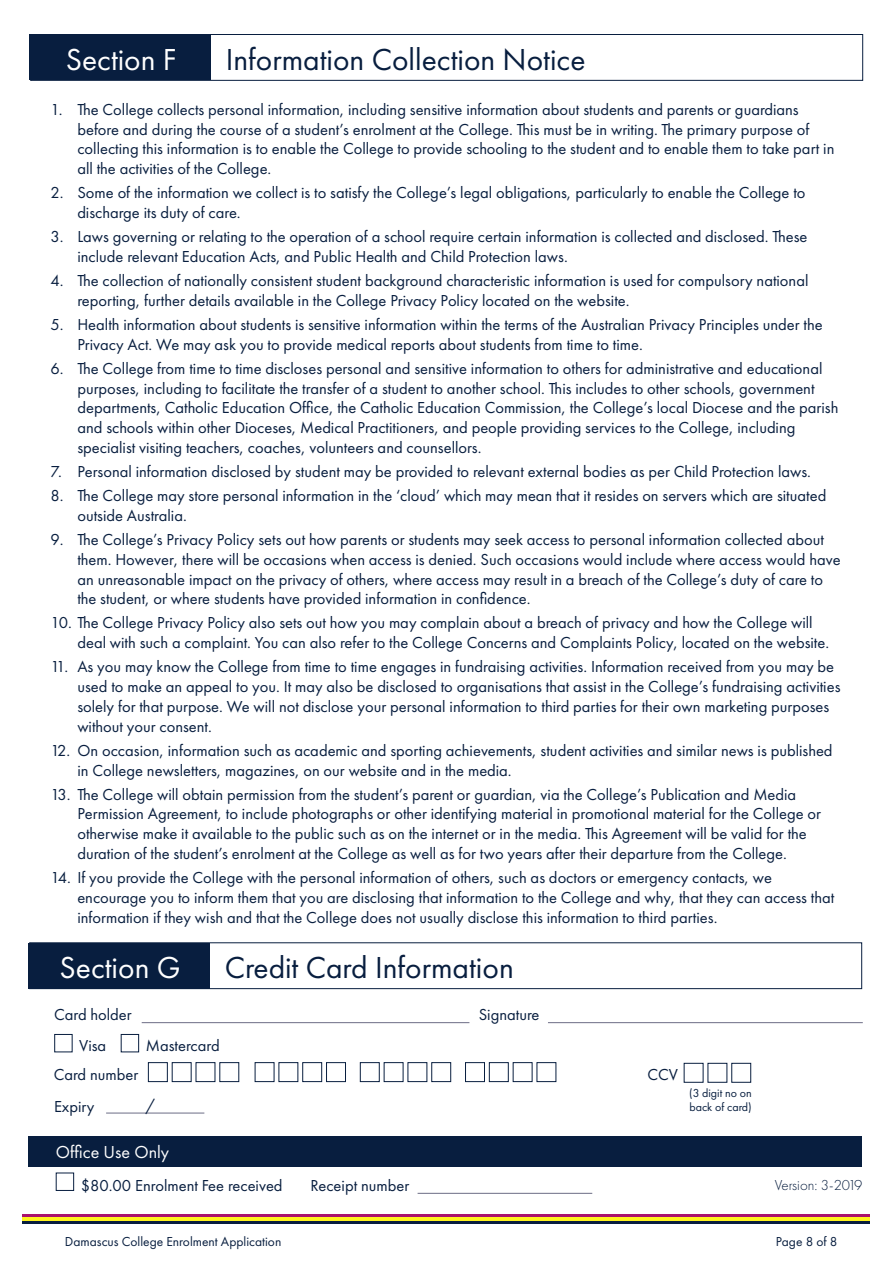
<style>
.page{position:relative;width:893px;height:1263px;background:#fff}
.page>*{position:absolute;margin:0;border:0;box-sizing:border-box;transform-origin:0 0}
.t1{font:31.5px "Futura PT";color:#081e3f}
.t2{font:31.5px "Futura PT";color:#fff}
.t3{font:18px "Futura PT";color:#fff}
.t4{font:16.5px/19.8px "Futura PT";color:#081e3f}
.t5{font:300 15px "Futura PT";color:#081e3f}
.t6{font:13.5px "Futura PT";color:#081e3f}
.t7{font:12px/14.4px "Futura PT";color:#081e3f}
</style>
<div class="page">
<div style="left:23px;top:1214px;width:847px;height:10px;background:#081e3f"></div>
<hr style="left:23px;top:1214px;width:847px;height:4px;background:#aa116e">
<hr style="left:23px;top:1217px;width:847px;height:4px;background:#fff21e">
<div style="left:29px;top:1136px;width:833px;height:30px;background:#081e3f"></div>
<div style="left:30px;top:34px;width:833px;height:47px;border:1px solid #081e3f"></div>
<div style="left:30px;top:34px;width:181px;height:46px;background:#081e3f"></div>
<div style="left:54px;top:1034px;width:18px;height:18px;border:1px solid #081e3f"></div>
<div style="left:56px;top:1173px;width:18px;height:18px;border:1px solid #081e3f"></div>
<div style="left:121px;top:1034px;width:18px;height:18px;border:1px solid #081e3f"></div>
<div style="left:148px;top:1062px;width:20px;height:20px;border:1px solid #081e3f"></div>
<div style="left:172px;top:1062px;width:19px;height:20px;border:1px solid #081e3f"></div>
<div style="left:196px;top:1062px;width:19px;height:20px;border:1px solid #081e3f"></div>
<div style="left:220px;top:1062px;width:19px;height:20px;border:1px solid #081e3f"></div>
<div style="left:255px;top:1062px;width:19px;height:20px;border:1px solid #081e3f"></div>
<div style="left:279px;top:1062px;width:19px;height:20px;border:1px solid #081e3f"></div>
<div style="left:302px;top:1062px;width:20px;height:20px;border:1px solid #081e3f"></div>
<div style="left:326px;top:1062px;width:20px;height:20px;border:1px solid #081e3f"></div>
<div style="left:360px;top:1062px;width:19px;height:20px;border:1px solid #081e3f"></div>
<div style="left:384px;top:1062px;width:19px;height:20px;border:1px solid #081e3f"></div>
<div style="left:408px;top:1062px;width:19px;height:20px;border:1px solid #081e3f"></div>
<div style="left:431px;top:1062px;width:20px;height:20px;border:1px solid #081e3f"></div>
<div style="left:465px;top:1062px;width:20px;height:20px;border:1px solid #081e3f"></div>
<div style="left:489px;top:1062px;width:19px;height:20px;border:1px solid #081e3f"></div>
<div style="left:513px;top:1062px;width:19px;height:20px;border:1px solid #081e3f"></div>
<div style="left:537px;top:1062px;width:19px;height:20px;border:1px solid #081e3f"></div>
<hr style="left:142px;top:1022px;width:327px;height:1px;background:#6c6d85">
<hr style="left:548px;top:1022px;width:315px;height:1px;background:#6c6d85">
<hr style="left:418px;top:1193px;width:174px;height:1px;background:#6c6d85">
<hr style="left:106px;top:1113px;width:98px;height:1px;background:#6c6d85">
<div style="left:29px;top:942px;width:833px;height:47px;border:1px solid #081e3f"></div>
<div style="left:29px;top:943px;width:181px;height:46px;background:#081e3f"></div>
<div style="left:731px;top:1063px;width:20px;height:19px;border:1px solid #081e3f"></div>
<h1 class="t2" style="left:66px;top:40px;width:112px">Section F</h1>
<h1 class="t1" style="left:226px;top:40px;width:361px">Information Collection Notice</h1>
<p class="t4" style="left:77px;top:99px;width:758px;text-indent:-27px">1. The College collects personal information, including sensitive information about students and parents or guardians before and during the course of a student’s enrolment at the College. This must be in writing. The primary purpose of collecting this information is to enable the College to provide schooling to the student and to enable them to take part in all the activities of the College.</p>
<p class="t4" style="left:77px;top:183px;width:730px;text-indent:-27px">2. Some of the information we collect is to satisfy the College’s legal obligations, particularly to enable the College to discharge its duty of care.</p>
<p class="t4" style="left:77px;top:227px;width:732px;text-indent:-27px">3. Laws governing or relating to the operation of a school require certain information is collected and disclosed. These include relevant Education Acts, and Public Health and Child Protection laws.</p>
<p class="t4" style="left:77px;top:271px;width:733px;text-indent:-27px">4. The collection of nationally consistent student background characteristic information is used for compulsory national reporting, further details available in the College Privacy Policy located on the website.</p>
<p class="t4" style="left:77px;top:314px;width:747px;text-indent:-27px">5. Health information about students is sensitive information within the terms of the Australian Privacy Principles under the<br>Privacy Act. We may ask you to provide medical reports about students from time to time.</p>
<p class="t4" style="left:77px;top:358px;width:762px;text-indent:-27px">6. The College from time to time discloses personal and sensitive information to others for administrative and educational purposes, including to facilitate the transfer of a student to another school. This includes to other schools, government departments, Catholic Education Office, the Catholic Education Commission, the College’s local Diocese and the parish and schools within other Dioceses, Medical Practitioners, and people providing services to the College, including specialist visiting teachers, coaches, volunteers and counsellors.</p>
<p class="t4" style="left:50px;top:462px;width:762px">7. Personal information disclosed by student may be provided to relevant external bodies as per Child Protection laws.</p>
<p class="t4" style="left:77px;top:486px;width:750px;text-indent:-27px">8. The College may store personal information in the ‘cloud’ which may mean that it resides on servers which are situated outside Australia.</p>
<p class="t4" style="left:77px;top:529px;width:765px;text-indent:-27px">9. The College’s Privacy Policy sets out how parents or students may seek access to personal information collected about them. However, there will be occasions when access is denied. Such occasions would include where access would have an unreasonable impact on the privacy of others, where access may result in a breach of the College’s duty of care to the student, or where students have provided information in confidence.</p>
<p class="t4" style="left:77px;top:613px;width:753px;text-indent:-27px">10. The College Privacy Policy also sets out how you may complain about a breach of privacy and how the College will deal with such a complaint. You can also refer to the College Concerns and Complaints Policy, located on the website.</p>
<p class="t4" style="left:77px;top:657px;width:765px;text-indent:-27px">11. As you may know the College from time to time engages in fundraising activities. Information received from you may be used to make an appeal to you. It may also be disclosed to organisations that assist in the College’s fundraising activities solely for that purpose. We will not disclose your personal information to third parties for their own marketing purposes without your consent.</p>
<p class="t4" style="left:77px;top:740px;width:757px;text-indent:-27px">12. On occasion, information such as academic and sporting achievements, student activities and similar news is published in College newsletters, magazines, on our website and in the media.</p>
<p class="t4" style="left:77px;top:784px;width:745px;text-indent:-27px">13. The College will obtain permission from the student’s parent or guardian, via the College’s Publication and Media Permission Agreement, to include photographs or other identifying material in promotional material for the College or otherwise make it available to the public such as on the internet or in the media. This Agreement will be valid for the duration of the student’s enrolment at the College as well as for two years after their departure from the College.</p>
<p class="t4" style="left:77px;top:868px;width:759px;text-indent:-27px">14. If you provide the College with the personal information of others, such as doctors or emergency contacts, we encourage you to inform them that you are disclosing that information to the College and why, that they can access that information if they wish and that the College does not usually disclose this information to third parties.</p>
<h1 class="t2" style="left:60px;top:949px;width:123px">Section G</h1>
<h1 class="t1" style="left:225px;top:949px;width:291px">Credit Card Information</h1>
<p class="t4" style="left:54px;top:1005px;width:79px">Card holder</p>
<p class="t4" style="left:79px;top:1035px;width:29px">Visa</p>
<p class="t4" style="left:146px;top:1035px;width:75px">Mastercard</p>
<p class="t4" style="left:54px;top:1057px;width:86px;line-height:32.8px">Card number<br>Expiry</p>
<p class="t4" style="left:145px;top:1095px;width:11px">/</p>
<p class="t3" style="left:56px;top:1141px;width:115px">Office Use Only</p>
<p class="t4" style="left:81px;top:1176px;width:203px">$80.00 Enrolment Fee received</p>
<p class="t4" style="left:311px;top:1175px;width:100px">Receipt number</p>
<p class="t4" style="left:479px;top:1004px;width:62px">Signature</p>
<p class="t4" style="left:647px;top:1065px;width:32px">CCV</p>
<p class="t7" style="left:689px;top:1086px;width:64px">(3 digit no on back of card)</p>
<p class="t5" style="left:775px;top:1177px;width:89px">Version: 3-2019</p>
<p class="t6" style="left:65px;top:1234px;width:218px">Damascus College Enrolment Application</p>
<p class="t6" style="left:776px;top:1234px;width:63px">Page 8 of 8</p>
</div>
